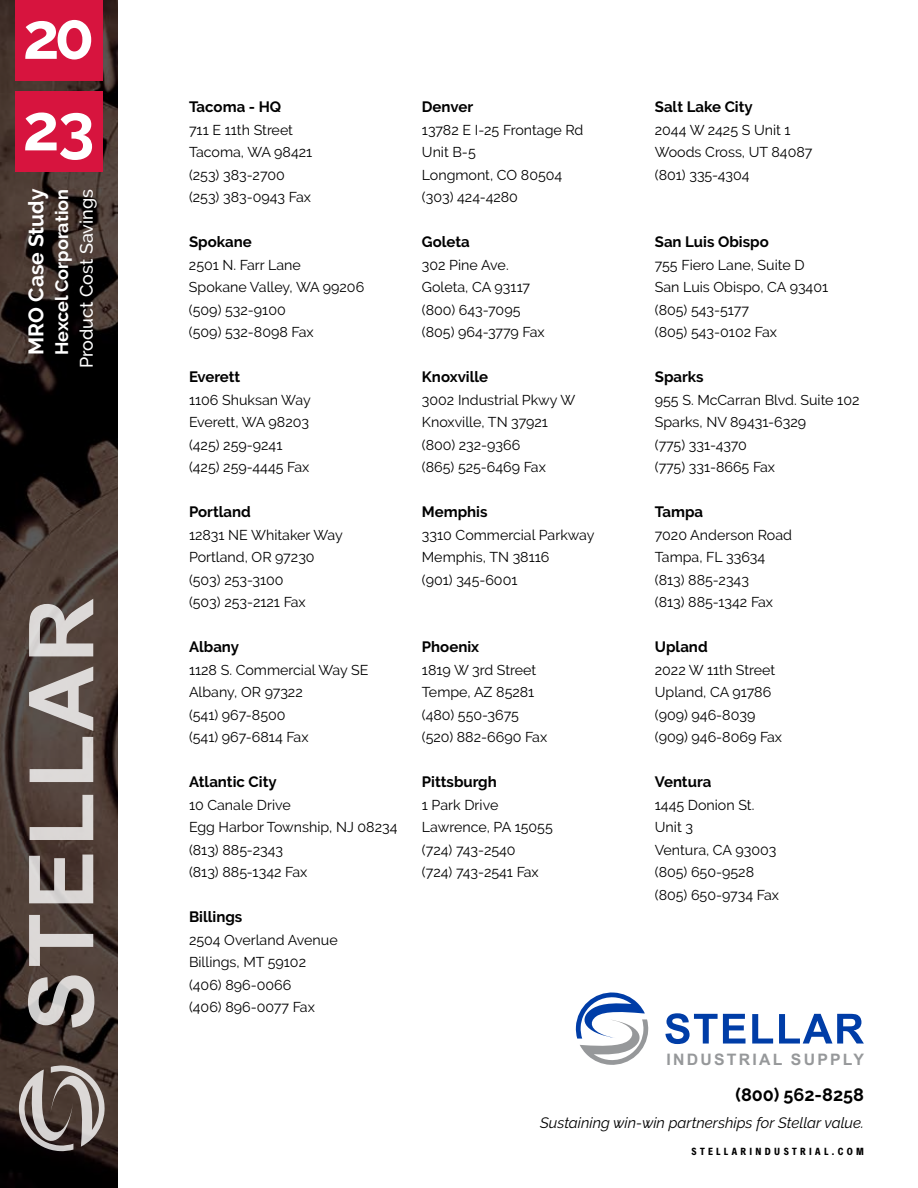
<style>
.page{position:relative;width:918px;height:1188px;background:#fff}
.page>*{position:absolute;margin:0;border:0;box-sizing:border-box;transform-origin:0 0}
.t1{font:700 65.25px/91.5px "Raleway";color:#fff}
.t2{font:700 21px "Raleway";color:#fff}
.t3{font:500 18px "Raleway";color:#fff}
.t4{font:700 18px "Raleway";color:#fff}
.t5{font:700 18px "Raleway";color:#000}
.t6{font:700 15.9px "Arial";letter-spacing:.14em;color:#96989a}
.t7{font:700 15px "Raleway";color:#000}
.t8{font:italic 15px "Raleway";color:#000}
.t9{font:14.25px/22.5px "Raleway";color:#000}
.t10{font:700 condensed 10.5px "Classic Grotesque Pro";letter-spacing:.32em;color:#000}
</style>
<div class="page">
<svg style="left:665px;top:1013px;width:199px;height:31px"></svg>
<svg style="left:576px;top:993px;width:72px;height:72px"></svg>
<svg style="left:0;top:0;width:117px;height:1188px;background:#302521"></svg>
<div style="left:15px;top:0;width:87px;height:81px;background:#d7143e"></div>
<div style="left:15px;top:91px;width:87px;height:81px;background:#d7143e"></div>
<svg style="left:19px;top:1065px;width:87px;height:86px;background:#776c68"></svg>
<svg style="left:28px;top:599px;width:66px;height:429px;background:#867c78"></svg>
<h1 class="t1" style="left:23px;top:-10px;width:73px">20<br>23</h1>
<h2 class="t2" style="left:24px;top:355px;width:168px;rotate:-90deg">MRO Case Study</h2>
<p class="t4" style="left:52px;top:355px;width:168px;rotate:-90deg">Hexcel Corporation</p>
<p class="t3" style="left:76px;top:368px;width:181px;rotate:-90deg">Product Cost Savings</p>
<p class="t7" style="left:189px;top:99px;width:94px">Tacoma - HQ</p>
<p class="t9" style="left:189px;top:119px;width:125px">711 E 11th Street<br>Tacoma, WA 98421 (253) 383-2700 (253) 383-0943 Fax</p>
<p class="t7" style="left:189px;top:234px;width:64px">Spokane</p>
<p class="t9" style="left:189px;top:254px;width:177px">2501 N. Farr Lane<br>Spokane Valley, WA 99206 (509) 532-9100<br>(509) 532-8098 Fax</p>
<p class="t7" style="left:189px;top:369px;width:53px">Everett</p>
<p class="t9" style="left:189px;top:389px;width:123px">1106 Shuksan Way<br>Everett, WA 98203 (425) 259-9241 (425) 259-4445 Fax</p>
<p class="t7" style="left:189px;top:504px;width:63px">Portland</p>
<p class="t9" style="left:189px;top:524px;width:155px">12831 NE Whitaker Way<br>Portland, OR 97230 (503) 253-3100<br>(503) 253-2121 Fax</p>
<p class="t7" style="left:189px;top:639px;width:52px">Albany</p>
<p class="t9" style="left:189px;top:659px;width:181px">1128 S. Commercial Way SE<br>Albany, OR 97322<br>(541) 967-8500<br>(541) 967-6814 Fax</p>
<p class="t7" style="left:189px;top:774px;width:89px">Atlantic City</p>
<p class="t9" style="left:189px;top:794px;width:210px">10 Canale Drive<br>Egg Harbor Township, NJ 08234 (813) 885-2343<br>(813) 885-1342 Fax</p>
<p class="t7" style="left:189px;top:909px;width:55px">Billings</p>
<p class="t9" style="left:189px;top:929px;width:150px">2504 Overland Avenue<br>Billings, MT 59102 (406) 896-0066<br>(406) 896-0077 Fax</p>
<p class="t7" style="left:422px;top:99px;width:53px">Denver</p>
<p class="t9" style="left:422px;top:119px;width:163px">13782 E I-25 Frontage Rd<br>Unit B-5<br>Longmont, CO 80504 (303) 424-4280</p>
<p class="t7" style="left:422px;top:234px;width:50px">Goleta</p>
<p class="t9" style="left:422px;top:254px;width:124px">302 Pine Ave.<br>Goleta, CA 93117 (800) 643-7095 (805) 964-3779 Fax</p>
<p class="t7" style="left:422px;top:369px;width:68px">Knoxville</p>
<p class="t9" style="left:422px;top:389px;width:155px">3002 Industrial Pkwy W<br>Knoxville, TN 37921 (800) 232-9366<br>(865) 525-6469 Fax</p>
<p class="t7" style="left:422px;top:504px;width:67px">Memphis</p>
<p class="t9" style="left:422px;top:524px;width:174px">3310 Commercial Parkway<br>Memphis, TN 38116<br>(901) 345-6001</p>
<p class="t7" style="left:422px;top:639px;width:59px">Phoenix</p>
<p class="t9" style="left:422px;top:659px;width:127px">1819 W 3rd Street<br>Tempe, AZ 85281 (480) 550-3675 (520) 882-6690 Fax</p>
<p class="t7" style="left:422px;top:774px;width:76px">Pittsburgh</p>
<p class="t9" style="left:422px;top:794px;width:132px">1 Park Drive<br>Lawrence, PA 15055 (724) 743-2540<br>(724) 743-2541 Fax</p>
<p class="t7" style="left:655px;top:99px;width:99px">Salt Lake City</p>
<p class="t9" style="left:655px;top:119px;width:159px">2044 W 2425 S Unit 1<br>Woods Cross, UT 84087 (801) 335-4304</p>
<p class="t7" style="left:655px;top:234px;width:116px">San Luis Obispo</p>
<p class="t9" style="left:655px;top:254px;width:175px">755 Fiero Lane, Suite D<br>San Luis Obispo, CA 93401 (805) 543-5177<br>(805) 543-0102 Fax</p>
<p class="t7" style="left:655px;top:369px;width:50px">Sparks</p>
<p class="t9" style="left:655px;top:389px;width:206px">955 S. McCarran Blvd. Suite 102<br>Sparks, NV 89431-6329<br>(775) 331-4370<br>(775) 331-8665 Fax</p>
<p class="t7" style="left:655px;top:504px;width:50px">Tampa</p>
<p class="t9" style="left:655px;top:524px;width:139px">7020 Anderson Road<br>Tampa, FL 33634 (813) 885-2343<br>(813) 885-1342 Fax</p>
<p class="t7" style="left:655px;top:639px;width:54px">Upland</p>
<p class="t9" style="left:655px;top:659px;width:129px">2022 W 11th Street<br>Upland, CA 91786 (909) 946-8039 (909) 946-8069 Fax</p>
<p class="t7" style="left:655px;top:774px;width:58px">Ventura</p>
<p class="t9" style="left:655px;top:794px;width:126px">1445 Donion St.<br>Unit 3<br>Ventura, CA 93003 (805) 650-9528 (805) 650-9734 Fax</p>
<p class="t6" style="left:667px;top:1049px;width:199px">INDUSTRIAL SUPPLY</p>
<p class="t5" style="left:735px;top:1085px;width:130px">(800) 562-8258</p>
<p class="t8" style="left:540px;top:1114px;width:325px">Sustaining win-win partnerships for Stellar value.</p>
<p class="t10" style="left:691px;top:1145px;width:174px">STELLARINDUSTRIAL.COM</p>
</div>
